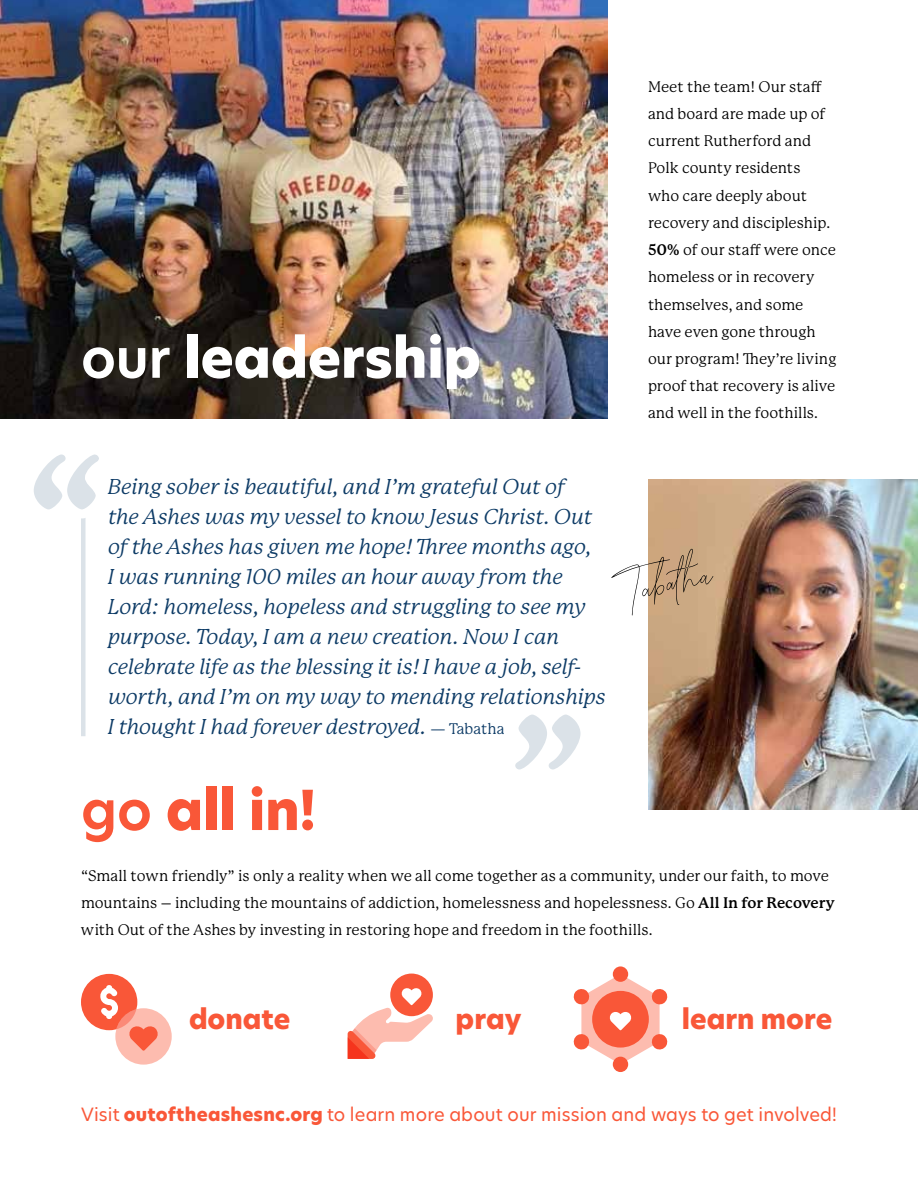
<style>
.page{position:relative;width:918px;height:1188px;background:#fff}
.page>*{position:absolute;margin:0;border:0;box-sizing:border-box;transform-origin:0 0}
.t1{font:800 54px "New Hero";letter-spacing:-.005em;color:#fff}
.t2{font:800 54px "New Hero";color:#f95738}
.t3{font:800 27px "New Hero";color:#f95738}
.t4{font:italic 21px/30px "P22 Mackinac Pro";letter-spacing:-.015em;color:#0d3b66}
.t5{font:18px "New Hero";letter-spacing:.005em;color:#f95738}
.t6{font:15px/27.3px "P22 Mackinac Pro";color:#000}
.s1{font-weight:600}
.s2{font-style:normal;font-size:15px}
.s3{font-weight:700}
.s4{font-weight:800}
</style>
<div class="page">
<img style="left:0;top:0;width:608px;height:418px">
<img style="left:648px;top:479px;width:270px;height:331px">
<div style="left:81px;top:974px;width:56px;height:56px;background:#f95738;border-radius:50%"></div>
<div style="left:115px;top:1008px;width:57px;height:57px;background:#fdbcaf;border-radius:50%"></div>
<svg style="left:99px;top:985px;width:60px;height:66px"></svg>
<div style="left:390px;top:974px;width:43px;height:42px;background:#f95738;border-radius:50%"></div>
<svg style="left:348px;top:988px;width:85px;height:71px"></svg>
<div style="left:613px;top:966px;width:15px;height:16px;background:#f95738;border-radius:50%"></div>
<div style="left:613px;top:1057px;width:15px;height:15px;background:#f95738;border-radius:50%"></div>
<svg style="left:573px;top:974px;width:95px;height:90px"></svg>
<div style="left:81px;top:480px;width:5px;height:256px;background:#dbe2e8"></div>
<svg style="left:515px;top:715px;width:65px;height:55px"></svg>
<svg style="left:34px;top:454px;width:65px;height:69px"></svg>
<svg style="left:611px;top:549px;width:102px;height:66px"></svg>
<h1 class="t1" style="left:81px;top:321px;width:401px"><span class="s1">our</span> leadership</h1>
<p class="t4" style="left:108px;top:472px;width:499px">Being sober is beautiful, and I’m grateful Out of<br>the Ashes was my vessel to know Jesus Christ. Out of the Ashes has given me hope! Three months ago,<br>I was running 100 miles an hour away from the Lord: homeless, hopeless and struggling to see my purpose. Today, I am a new creation. Now I can celebrate life as the blessing it is! I have a job, self&shy;worth, and I’m on my way to mending relationships I thought I had forever destroyed. <span class="s2">— Tabatha</span></p>
<h1 class="t2" style="left:81px;top:773px;width:236px"><span class="s1">go</span> all in!</h1>
<p class="t6" style="left:648px;top:73px;width:190px">Meet the team! Our staff and board are made up of current Rutherford and<br>Polk county residents<br>who care deeply about recovery and discipleship.<br><span class="s3">50%</span> of our staff were once homeless or in recovery themselves, and some have even gone through our program! They’re living proof that recovery is alive and well in the foothills.</p>
<p class="t6" style="left:81px;top:863px;width:755px">“Small town friendly” is only a reality when we all come together as a community, under our faith, to move mountains – including the mountains of addiction, homelessness and hopelessness. Go <span class="s3">All In for Recovery </span>with Out of the Ashes by investing in restoring hope and freedom in the foothills.</p>
<h2 class="t3" style="left:189px;top:1001px;width:103px">donate</h2>
<h2 class="t3" style="left:456px;top:1001px;width:67px">pray</h2>
<h2 class="t3" style="left:682px;top:1001px;width:152px">learn more</h2>
<p class="t5" style="left:81px;top:1102px;width:757px">Visit <span class="s4">outoftheashesnc.org</span> to learn more about our mission and ways to get involved!</p>
</div>
